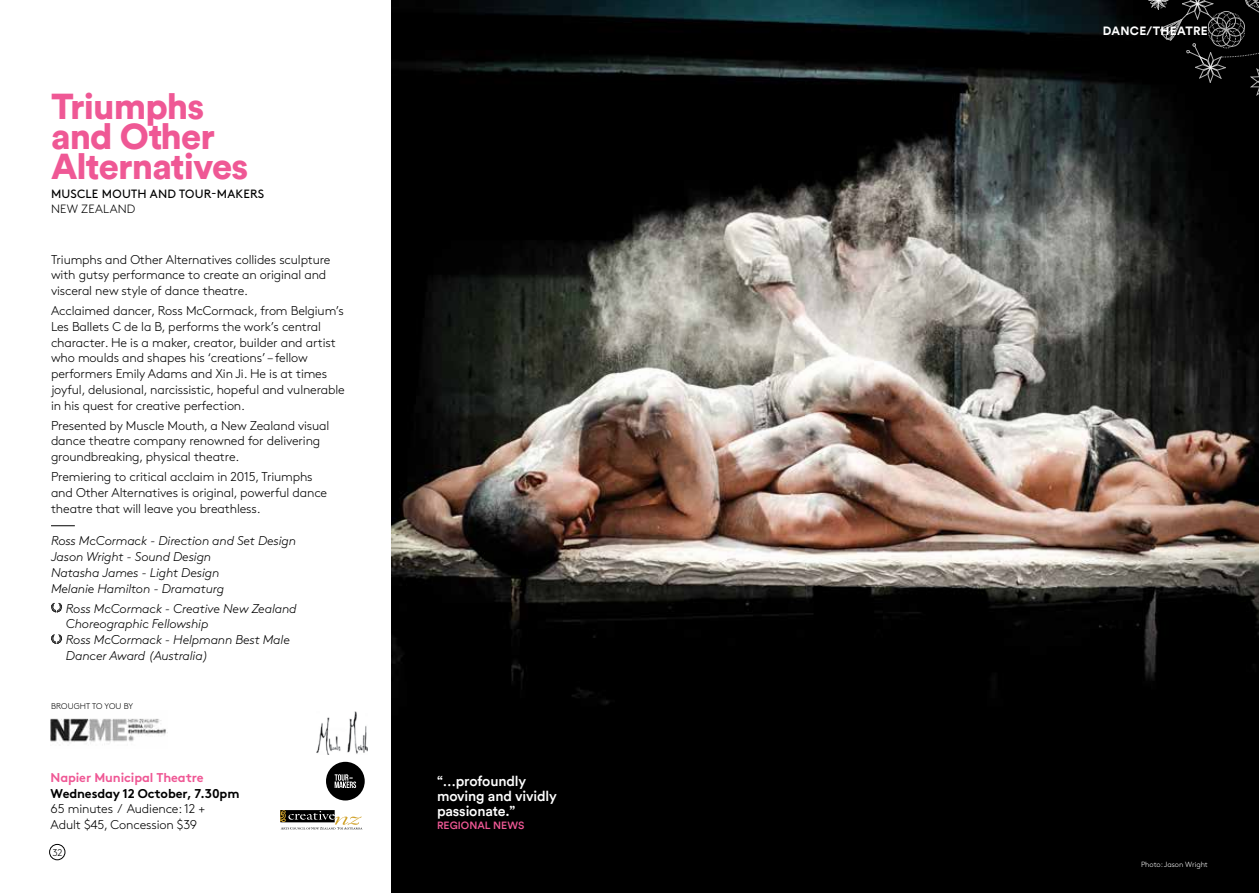
<style>
.page{position:relative;width:1259px;height:893px;background:#fff}
.page>*{position:absolute;margin:0;border:0;box-sizing:border-box;transform-origin:0 0}
.t1{font:900 36px/30px "Circular";letter-spacing:-.025em;color:#ef5895}
.t2{font:500 14.25px/15px "Circular";letter-spacing:-.01em;color:#fff}
.t3{font:300 12.75px/15.8px "Brown";letter-spacing:-.01em;color:#000}
.t4{font:italic 300 12.75px/15.8px "Brown";letter-spacing:-.01em;color:#000}
.t5{font:700 12.75px "Brown";letter-spacing:-.01em;color:#000}
.t6{font:700 12.75px "Brown";letter-spacing:-.01em;color:#ef5895}
.t7{font:12px "Brown";letter-spacing:.015em;color:#000}
.t8{font:700 12px "Circular";letter-spacing:.025em;color:#fff}
.t9{font:300 12px "Brown";letter-spacing:.015em;color:#000}
.t10{font:500 10.5px "Circular";color:#ef5895}
.t11{font:300 9.75px "Brown";color:#000}
.t12{font:300 8.25px "Brown";letter-spacing:.01em;color:#000}
.t13{font:300 7.5px "Brown";letter-spacing:-.005em;color:#fff}
</style>
<div class="page">
<img style="left:392px;top:0;width:867px;height:893px">
<svg style="left:1149px;top:0;width:110px;height:98px;background:#131313"></svg>
<svg style="left:280px;top:810px;width:82px;height:19px"></svg>
<svg style="left:326px;top:762px;width:39px;height:38px"></svg>
<img style="left:51px;top:718px;width:115px;height:28px">
<svg style="left:51px;top:603px;width:11px;height:10px"></svg>
<svg style="left:51px;top:634px;width:11px;height:10px"></svg>
<svg style="left:51px;top:525px;width:24px;height:1px"></svg>
<img style="left:317px;top:711px;width:50px;height:43px">
<div style="left:49px;top:844px;width:16px;height:16px;border:1px solid #000;border-radius:50%"></div>
<h1 class="t1" style="left:51px;top:90px;width:199px">Triumphs and Other<br>Alternatives</h1>
<p class="t7" style="left:51px;top:185px;width:215px">MUSCLE MOUTH AND TOUR-MAKERS</p>
<p class="t9" style="left:51px;top:200px;width:86px">NEW ZEALAND</p>
<p class="t3" style="left:51px;top:250px;width:281px">Triumphs and Other Alternatives collides sculpture with gutsy performance to create an original and visceral new style of dance theatre.</p>
<p class="t3" style="left:51px;top:302px;width:295px">Acclaimed dancer, Ross McCormack, from Belgium’s Les Ballets C de la B, performs the work’s central character. He is a maker, creator, builder and artist who moulds and shapes his ‘creations’ – fellow performers Emily Adams and Xin Ji. He is at times joyful, delusional, narcissistic, hopeful and vulnerable in his quest for creative perfection.</p>
<p class="t3" style="left:51px;top:416px;width:280px">Presented by Muscle Mouth, a New Zealand visual dance theatre company renowned for delivering groundbreaking, physical theatre.</p>
<p class="t3" style="left:51px;top:468px;width:278px">Premiering to critical acclaim in 2015, Triumphs and Other Alternatives is original, powerful dance theatre that will leave you breathless.</p>
<p class="t4" style="left:51px;top:532px;width:247px">Ross McCormack - Direction and Set Design<br>Jason Wright - Sound Design<br>Natasha James - Light Design<br>Melanie Hamilton - Dramaturg</p>
<p class="t4" style="left:66px;top:599px;width:232px">Ross McCormack - Creative New Zealand<br>Choreographic Fellowship<br>Ross McCormack - Helpmann Best Male<br>Dancer Award (Australia)</p>
<p class="t12" style="left:51px;top:700px;width:84px">BROUGHT TO YOU BY</p>
<p class="t6" style="left:51px;top:767px;width:154px">Napier Municipal Theatre</p>
<p class="t5" style="left:51px;top:783px;width:190px">Wednesday 12 October, 7.30pm</p>
<p class="t3" style="left:51px;top:800px;width:156px">65 minutes / Audience: 12 +<br>Adult $45, Concession $39</p>
<p class="t11" style="left:52px;top:845px;width:12px">32</p>
<p class="t2" style="left:437px;top:773px;width:121px">“…profoundly moving and vividly passionate.”</p>
<p class="t10" style="left:437px;top:819px;width:89px">REGIONAL NEWS</p>
<p class="t8" style="left:1103px;top:23px;width:106px">DANCE/THEATRE</p>
<p class="t13" style="left:1141px;top:859px;width:68px">Photo: Jason Wright</p>
</div>
